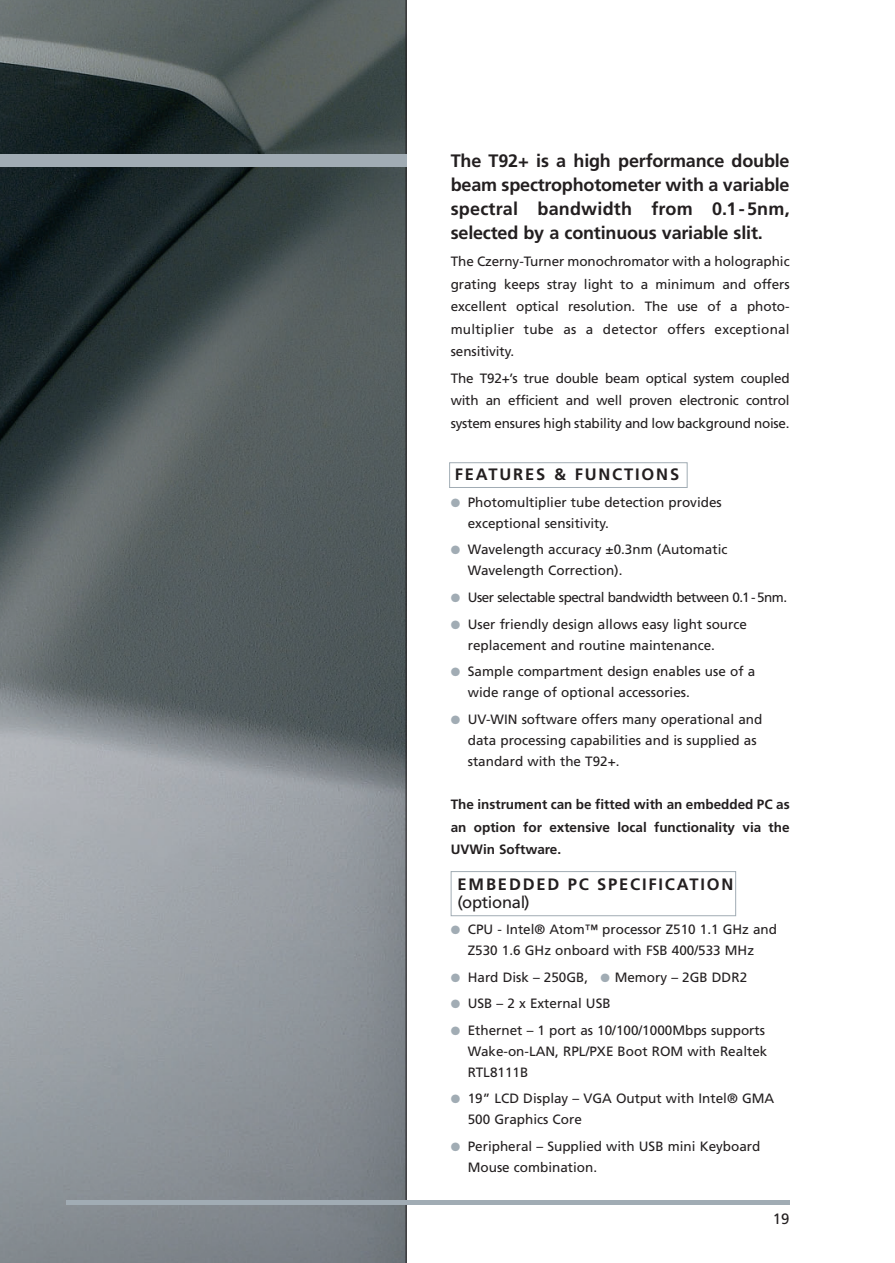
<style>
.page{position:relative;width:895px;height:1263px;background:#fff}
.page>*{position:absolute;margin:0;border:0;box-sizing:border-box;transform-origin:0 0}
.t1{font:700 18px/24px "Frutiger";letter-spacing:-.01em;color:#231f20;text-align:justify}
.t2{font:700 16.5px "Frutiger";letter-spacing:.11em;color:#231f20}
.t3{font:16.5px "Frutiger";letter-spacing:-.015em;color:#231f20}
.t4{font:15px "Frutiger";color:#231f20}
.t5{font:13.5px/21px "Frutiger";color:#231f20}
.t6{font:700 13.5px/22.5px "Frutiger";color:#231f20;text-align:justify}
.t7{font:13.5px "Frutiger";letter-spacing:-.035em;color:#231f20}
.s1{color:#a1acb4}
</style>
<div class="page">
<svg style="left:0;top:0;width:406px;height:1263px;background:#676f72"></svg>
<hr style="left:66px;top:1200px;width:723px;height:4px;background:#a1acb4">
<div style="left:0;top:154px;width:406px;height:13px;background:#a1acb4"></div>
<div style="left:449px;top:462px;width:238px;height:26px;border:1px solid #a1acb4"></div>
<div style="left:450px;top:871px;width:285px;height:45px;border:1px solid #a1acb4"></div>
<h1 class="t1" style="left:450px;top:151px;width:340px">The T92+ is a high performance double beam spectrophotometer with a variable spectral bandwidth from 0.1-5nm, selected by a continuous variable slit.</h1>
<p class="t5" style="left:450px;top:251px;width:340px;line-height:22.5px;text-align:justify">The Czerny-Turner monochromator with a holographic grating keeps stray light to a minimum and offers excellent optical resolution. The use of a photo&shy;multiplier tube as a detector offers exceptional sensitivity.</p>
<p class="t5" style="left:450px;top:368px;width:340px;line-height:22.5px;text-align:justify">The T92+’s true double beam optical system coupled with an efficient and well proven electronic control system ensures high stability and low background noise.</p>
<p class="t2" style="left:455px;top:468px;width:226px">FEATURES &amp; FUNCTIONS</p>
<p class="t5" style="left:467px;top:493px;width:255px;text-indent:-17px"><span class="s1">●</span> Photomultiplier tube detection provides exceptional sensitivity.</p>
<p class="t5" style="left:467px;top:540px;width:261px;text-indent:-17px"><span class="s1">●</span> Wavelength accuracy ±0.3nm (Automatic<br>Wavelength Correction).</p>
<p class="t7" style="left:450px;top:592px;width:338px"><span class="s1">●</span> User selectable spectral bandwidth between 0.1-5nm.</p>
<p class="t5" style="left:467px;top:614px;width:280px;text-indent:-17px"><span class="s1">●</span> User friendly design allows easy light source replacement and routine maintenance.</p>
<p class="t5" style="left:467px;top:662px;width:289px;text-indent:-17px"><span class="s1">●</span> Sample compartment design enables use of a wide range of optional accessories.</p>
<p class="t5" style="left:467px;top:709px;width:296px;text-indent:-17px"><span class="s1">●</span> UV-WIN software offers many operational and data processing capabilities and is supplied as standard with the T92+.</p>
<p class="t6" style="left:450px;top:794px;width:340px">The instrument can be fitted with an embedded PC as an option for extensive local functionality via the UVWin Software.</p>
<p class="t2" style="left:457px;top:877px;width:277px">EMBEDDED PC SPECIFICATION</p>
<p class="t3" style="left:457px;top:895px;width:74px">(optional)</p>
<p class="t5" style="left:450px;top:920px;width:328px;text-align:center"><span class="s1">●</span> CPU - Intel® Atom™ processor Z510 1.1 GHz and<br>Z530 1.6 GHz onboard with FSB 400/533 MHz</p>
<p class="t5" style="left:450px;top:967px;width:298px"><span class="s1">●</span> Hard Disk – 250GB, <span class="s1">●</span> Memory – 2GB DDR2</p>
<p class="t5" style="left:450px;top:994px;width:161px"><span class="s1">●</span> USB – 2 x External USB</p>
<p class="t5" style="left:467px;top:1020px;width:301px;text-indent:-17px"><span class="s1">●</span> Ethernet – 1 port as 10/100/1000Mbps supports<br>Wake-on-LAN, RPL/PXE Boot ROM with Realtek<br>RTL8111B</p>
<p class="t5" style="left:467px;top:1089px;width:308px;text-indent:-17px"><span class="s1">●</span> 19” LCD Display – VGA Output with Intel® GMA<br>500 Graphics Core</p>
<p class="t5" style="left:467px;top:1136px;width:294px;text-indent:-17px"><span class="s1">●</span> Peripheral – Supplied with USB mini Keyboard<br>Mouse combination.</p>
<p class="t4" style="left:772px;top:1213px;width:18px">19</p>
</div>
